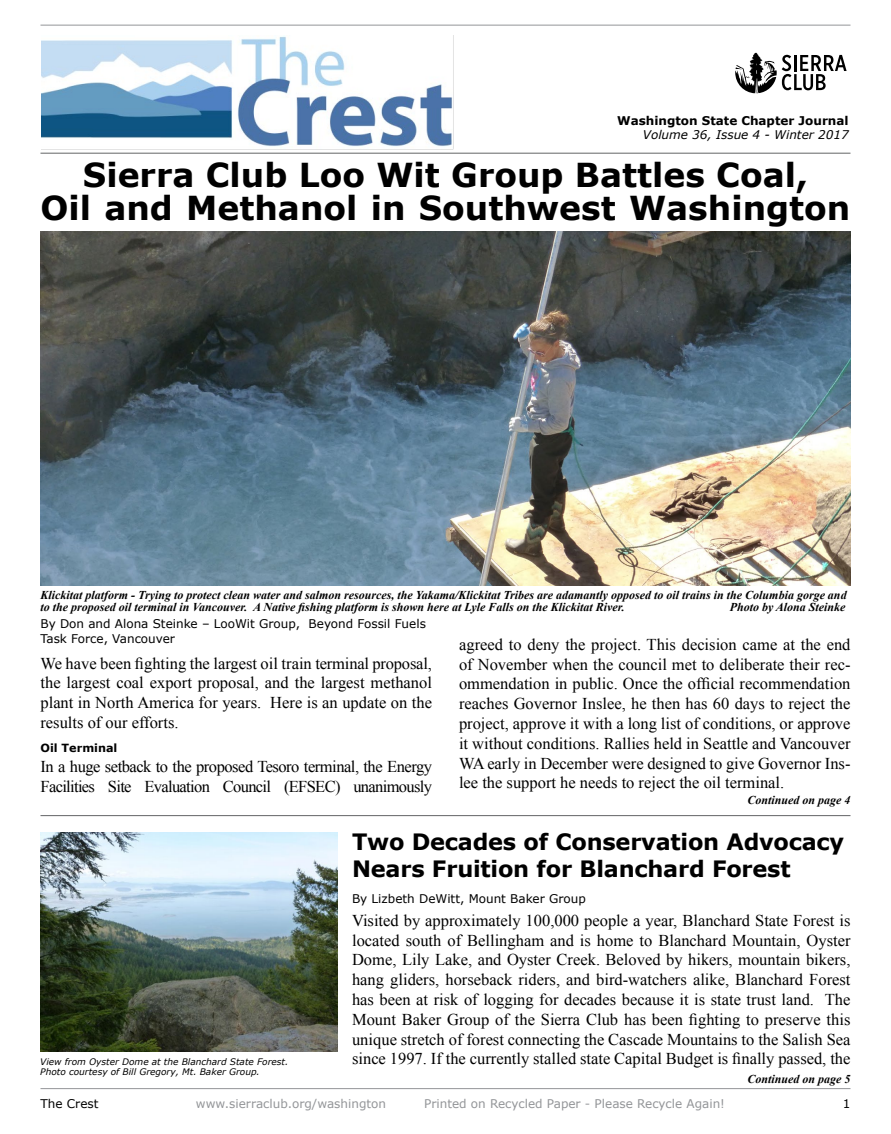
<style>
.page{position:relative;width:891px;height:1134px;background:#fff}
.page>*{position:absolute;margin:0;border:0;box-sizing:border-box;transform-origin:0 0}
.t1{font:700 33px/33px "Verdana";color:#000;text-align:center}
.t2{font:700 22.5px/27px "Verdana";letter-spacing:-.01em;color:#000}
.t3{font:16.5px/19.8px "Times New Roman";color:#000;text-align:justify}
.t4{font:16.5px/19.8px "Times New Roman";letter-spacing:-.04em;color:#000}
.t5{font:italic 700 12px/12px "Times New Roman";color:#000}
.t6{font:12px/14.4px "Verdana";color:#000}
.t7{font:12px "Verdana";color:#939598}
.t8{font:700 12px "Verdana";color:#000}
.t9{font:italic 12px "Verdana";color:#000}
.t10{font:700 11.25px "Verdana";color:#000}
.t11{font:italic 9px/10.8px "Verdana";color:#000}
</style>
<div class="page">
<hr style="left:40px;top:25px;width:810px;height:1px;background:#939598">
<hr style="left:40px;top:1088px;width:810px;height:1px;background:#939598">
<img style="left:41px;top:36px;width:413px;height:114px">
<svg style="left:735px;top:53px;width:112px;height:40px"></svg>
<hr style="left:40px;top:153px;width:810px;height:1px;background:#636466">
<hr style="left:40px;top:815px;width:810px;height:1px;background:#636466">
<img style="left:41px;top:231px;width:809px;height:355px">
<img style="left:40px;top:833px;width:297px;height:219px">
<p class="t8" style="left:617px;top:112px;width:233px">Washington State Chapter Journal</p>
<p class="t9" style="left:643px;top:126px;width:207px">Volume 36, Issue 4 - Winter 2017</p>
<h1 class="t1" style="left:40px;top:158px;width:811px">Sierra Club Loo Wit Group Battles Coal,<br>Oil and Methanol in Southwest Washington</h1>
<p class="t5" style="left:40px;top:589px;width:808px">Klickitat platform - Trying to protect clean water and salmon resources, the Yakama/Klickitat Tribes are adamantly opposed to oil trains in the Columbia gorge and to the proposed oil terminal in Vancouver. A Native fishing platform is shown here at Lyle Falls on the Klickitat River.</p>
<p class="t5" style="left:730px;top:601px;width:117px">Photo by Alona Steinke</p>
<p class="t6" style="left:40px;top:617px;width:387px">By Don and Alona Steinke – LooWit Group, Beyond Fossil Fuels<br>Task Force, Vancouver</p>
<p class="t3" style="left:40px;top:653px;width:393px">We have been fighting the largest oil train terminal proposal, the largest coal export proposal, and the largest methanol plant in North America for years. Here is an update on the results of our efforts.</p>
<p class="t10" style="left:40px;top:740px;width:78px">Oil Terminal</p>
<p class="t4" style="left:40px;top:756px;width:393px">In a huge setback to the proposed Tesoro terminal, the Energy<br>Facilities Site Evaluation Council (EFSEC) unanimously</p>
<h2 class="t2" style="left:352px;top:827px;width:494px">Two Decades of Conservation Advocacy<br>Nears Fruition for Blanchard Forest</h2>
<p class="t6" style="left:352px;top:891px;width:235px">By Lizbeth DeWitt, Mount Baker Group</p>
<p class="t3" style="left:352px;top:910px;width:500px">Visited by approximately 100,000 people a year, Blanchard State Forest is located south of Bellingham and is home to Blanchard Mountain, Oyster Dome, Lily Lake, and Oyster Creek. Beloved by hikers, mountain bikers, hang gliders, horseback riders, and bird-watchers alike, Blanchard Forest has been at risk of logging for decades because it is state trust land. The Mount Baker Group of the Sierra Club has been fighting to preserve this unique stretch of forest connecting the Cascade Mountains to the Salish Sea since 1997. If the currently stalled state Capital Budget is finally passed, the</p>
<p class="t3" style="left:459px;top:634px;width:393px">agreed to deny the project. This decision came at the end of November when the council met to deliberate their rec&shy;ommendation in public. Once the official recommendation reaches Governor Inslee, he then has 60 days to reject the project, approve it with a long list of conditions, or approve it without conditions. Rallies held in Seattle and Vancouver WA early in December were designed to give Governor Ins&shy;lee the support he needs to reject the oil terminal.</p>
<p class="t5" style="left:747px;top:794px;width:105px">Continued on page 4</p>
<p class="t11" style="left:40px;top:1056px;width:250px">View from Oyster Dome at the Blanchard State Forest.<br>Photo courtesy of Bill Gregory, Mt. Baker Group.</p>
<p class="t5" style="left:747px;top:1072px;width:105px">Continued on page 5</p>
<p class="t6" style="left:40px;top:1096px;width:59px">The Crest</p>
<p class="t7" style="left:196px;top:1095px;width:192px">www.sierraclub.org/washington</p>
<p class="t7" style="left:424px;top:1095px;width:302px">Printed on Recycled Paper - Please Recycle Again!</p>
<p class="t6" style="left:843px;top:1096px;width:9px">1</p>
</div>
